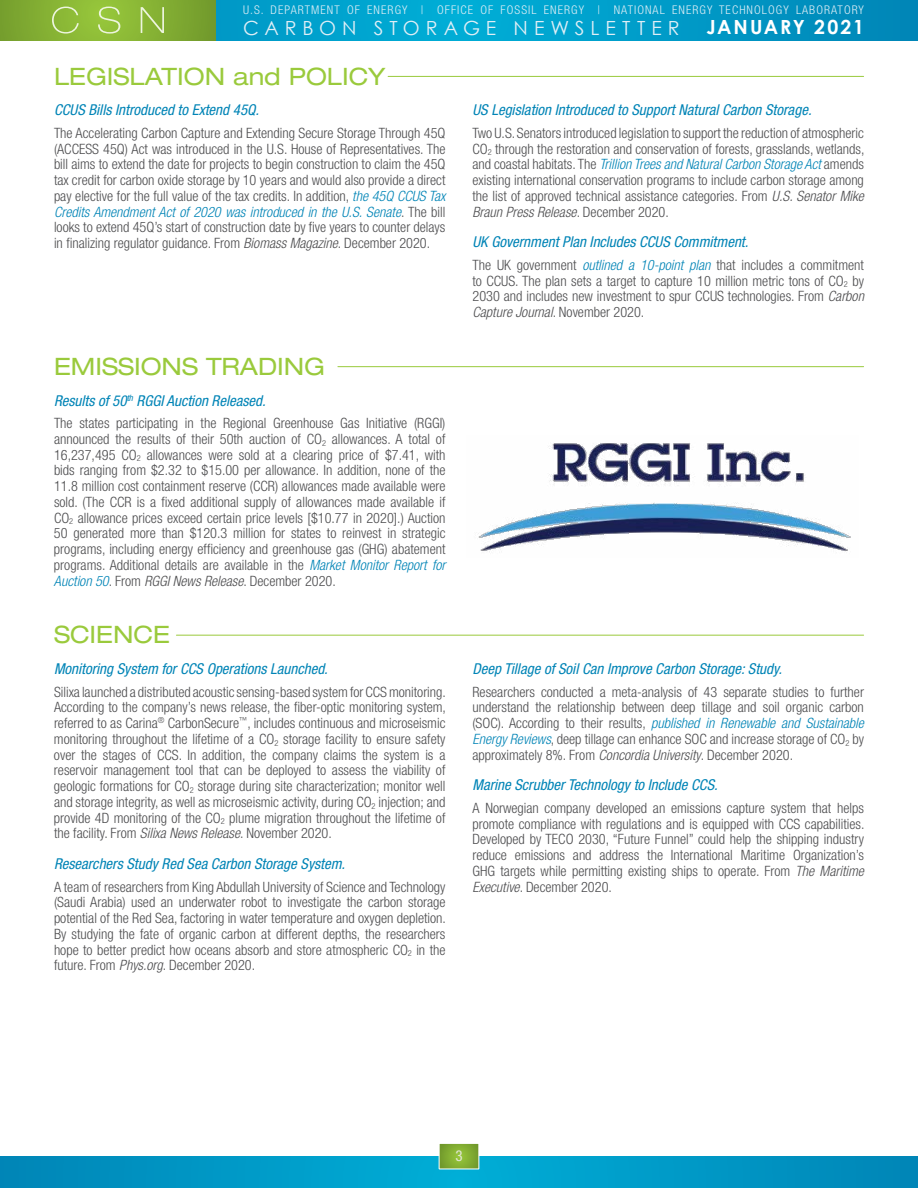
<style>
.page{position:relative;width:918px;height:1188px;background:#fff}
.page>*{position:absolute;margin:0;border:0;box-sizing:border-box;transform-origin:0 0}
.t1{font:expanded 24px "Helvetica Neue LT Std";color:#9aca3c}
.t2{font:19.5px "Century Gothic";letter-spacing:.305em;color:#dfeef6}
.t3{font:700 19.5px "Century Gothic";letter-spacing:.09em;color:#fff}
.t4{font:italic condensed 15px "Helvetica Neue LT Std";color:#0084b6}
.t5{font:condensed 15px "Helvetica Neue LT Std";color:#e3e6d8}
.t6{font:300 condensed 14.25px/15.8px "Helvetica Neue LT Std";color:#4d4d4f;text-align:justify}
.t7{font:300 condensed 12px "Helvetica Neue LT Std";letter-spacing:.09em;color:#dfeef6}
.s1{font-style:italic;color:#0084b6}
.s2{font-style:italic}
</style>
<div class="page">
<svg style="left:216px;top:0;width:702px;height:40px;background:#009cc9"></svg>
<svg style="left:0;top:0;width:216px;height:40px;background:#80ab31"></svg>
<svg style="left:0;top:1156px;width:918px;height:32px;background:#0098c6"></svg>
<svg style="left:52px;top:7px;width:112px;height:27px;background:#9ac34c"></svg>
<svg style="left:439px;top:1143px;width:40px;height:26px"></svg>
<div style="left:439px;top:1143px;width:40px;height:26px;border:1px solid #fff"></div>
<hr style="left:388px;top:76px;width:476px;height:1px;background:#9aca3c">
<hr style="left:338px;top:366px;width:526px;height:1px;background:#9aca3c">
<img style="left:478px;top:443px;width:373px;height:109px">
<hr style="left:176px;top:635px;width:688px;height:1px;background:#9aca3c">
<p class="t7" style="left:243px;top:3px;width:622px">U.S. DEPARTMENT OF ENERGY | OFFICE OF FOSSIL ENERGY | NATIONAL ENERGY TECHNOLOGY LABORATORY</p>
<h2 class="t3" style="left:707px;top:15px;width:159px">JANUARY 2021</h2>
<h1 class="t1" style="left:54px;top:62px;width:333px">LEGISLATION and POLICY</h1>
<p class="t4" style="left:54px;top:101px;width:207px">CCUS Bills Introduced to Extend 45Q.</p>
<p class="t6" style="left:54px;top:125px;width:393px">The Accelerating Carbon Capture and Extending Secure Storage Through 45Q (ACCESS 45Q) Act was introduced in the U.S. House of Representatives. The bill aims to extend the date for projects to begin construction to claim the 45Q tax credit for carbon oxide storage by 10 years and would also provide a direct pay elective for the full value of the tax credits. In addition, <span class="s1">the 45Q CCUS Tax Credits Amendment Act of 2020 was introduced in the U.S. Senate</span>. The bill looks to extend 45Q’s start of construction date by five years to counter delays in finalizing regulator guidance. From <span class="s2">Biomass Magazine</span>. December 2020.</p>
<h2 class="t2" style="left:243px;top:16px;width:438px">CARBON STORAGE NEWSLETTER</h2>
<p class="t4" style="left:472px;top:101px;width:341px">US Legislation Introduced to Support Natural Carbon Storage.</p>
<p class="t6" style="left:472px;top:125px;width:394px">Two U.S. Senators introduced legislation to support the reduction of atmospheric CO<sub>2</sub> through the restoration and conservation of forests, grasslands, wetlands, and coastal habitats. The <span class="s1">Trillion Trees and Natural Carbon Storage Act</span> amends existing international conservation programs to include carbon storage among the list of approved technical assistance categories. From <span class="s2">U.S. Senator Mike Braun Press Release</span>. December 2020.</p>
<p class="t4" style="left:472px;top:233px;width:277px">UK Government Plan Includes CCUS Commitment.</p>
<p class="t6" style="left:472px;top:257px;width:393px">The UK government <span class="s1">outlined a 10-point plan</span> that includes a commitment to CCUS. The plan sets a target to capture 10 million metric tons of CO<sub>2</sub> by 2030 and includes new investment to spur CCUS technologies. From <span class="s2">Carbon Capture Journal</span>. November 2020.</p>
<h1 class="t1" style="left:54px;top:352px;width:273px">EMISSIONS TRADING</h1>
<p class="t4" style="left:54px;top:392px;width:213px">Results of 50<sup>th</sup> RGGI Auction Released.</p>
<p class="t6" style="left:54px;top:415px;width:393px">The states participating in the Regional Greenhouse Gas Initiative (RGGI) announced the results of their 50th auction of CO<sub>2</sub> allowances. A total of 16,237,495 CO<sub>2</sub> allowances were sold at a clearing price of $7.41, with bids ranging from $2.32 to $15.00 per allowance. In addition, none of the 11.8 million cost containment reserve (CCR) allowances made available were sold. (The CCR is a fixed additional supply of allowances made available if CO<sub>2</sub> allowance prices exceed certain price levels [$10.77 in 2020].) Auction 50 generated more than $120.3 million for states to reinvest in strategic programs, including energy efficiency and greenhouse gas (GHG) abatement programs. Additional details are available in the <span class="s1">Market Monitor Report for Auction 50</span>. From <span class="s2">RGGI News Release</span>. December 2020.</p>
<h1 class="t1" style="left:54px;top:620px;width:118px">SCIENCE</h1>
<p class="t4" style="left:54px;top:660px;width:275px">Monitoring System for CCS Operations Launched.</p>
<p class="t6" style="left:54px;top:684px;width:394px">Silixa launched a distributed acoustic sensing-based system for CCS monitoring.<br>According to the company’s news release, the fiber-optic monitoring system, referred to as Carina<sup>®</sup> CarbonSecure<sup>™</sup>, includes continuous and microseismic monitoring throughout the lifetime of a CO<sub>2</sub> storage facility to ensure safety over the stages of CCS. In addition, the company claims the system is a reservoir management tool that can be deployed to assess the viability of geologic formations for CO<sub>2</sub> storage during site characterization; monitor well and storage integrity, as well as microseismic activity, during CO<sub>2</sub> injection; and provide 4D monitoring of the CO<sub>2</sub> plume migration throughout the lifetime of the facility. From <span class="s2">Silixa News Release</span>. November 2020.</p>
<p class="t4" style="left:54px;top:855px;width:293px">Researchers Study Red Sea Carbon Storage System.</p>
<p class="t6" style="left:54px;top:879px;width:394px">A team of researchers from King Abdullah University of Science and Technology (Saudi Arabia) used an underwater robot to investigate the carbon storage potential of the Red Sea, factoring in water temperature and oxygen depletion.<br>By studying the fate of organic carbon at different depths, the researchers hope to better predict how oceans absorb and store atmospheric CO<sub>2</sub> in the future. From <span class="s2">Phys.org</span>. December 2020.</p>
<p class="t4" style="left:472px;top:660px;width:311px">Deep Tillage of Soil Can Improve Carbon Storage: Study.</p>
<p class="t6" style="left:472px;top:684px;width:393px">Researchers conducted a meta-analysis of 43 separate studies to further understand the relationship between deep tillage and soil organic carbon (SOC). According to their results, <span class="s1">published in Renewable and Sustainable Energy Reviews</span>, deep tillage can enhance SOC and increase storage of CO<sub>2</sub> by approximately 8%. From <span class="s2">Concordia University</span>. December 2020.</p>
<p class="t4" style="left:472px;top:776px;width:247px">Marine Scrubber Technology to Include CCS.</p>
<p class="t6" style="left:472px;top:800px;width:394px">A Norwegian company developed an emissions capture system that helps promote compliance with regulations and is equipped with CCS capabilities.<br>Developed by TECO 2030, “Future Funnel” could help the shipping industry reduce emissions and address the International Maritime Organization’s GHG targets while permitting existing ships to operate. From <span class="s2">The Maritime Executive</span>. December 2020.</p>
<p class="t5" style="left:455px;top:1147px;width:9px">3</p>
</div>
